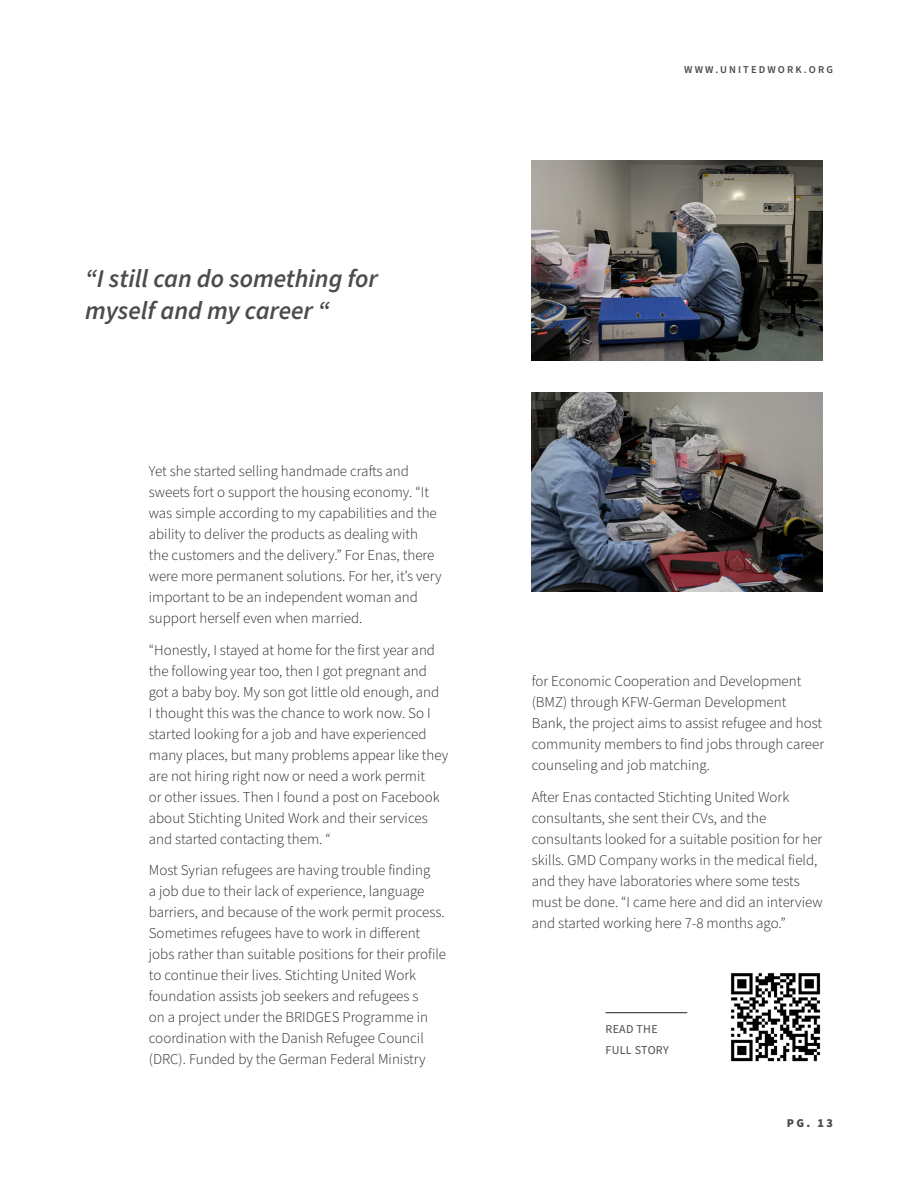
<style>
.page{position:relative;width:918px;height:1188px;background:#fff}
.page>*{position:absolute;margin:0;border:0;box-sizing:border-box;transform-origin:0 0}
.Quote_Text{font:italic 600 25.5px/31.5px "Source Sans Pro";color:#4b4c4d}
.Process_Text{font:300 15px/21px "Source Sans Pro";color:#231f20}
.Title_List{font:12px/21px "Source Sans Pro";letter-spacing:.025em;color:#4b4c4d}
.t1{font:900 12px "Source Sans Pro";color:#4b4c4d}
.t2{font:600 10.5px "Source Sans Pro";letter-spacing:.2em;color:#4b4c4d}
</style>
<div class="page">
<img style="left:532px;top:392px;width:291px;height:200px">
<img style="left:532px;top:161px;width:291px;height:199px">
<img style="left:730px;top:973px;width:91px;height:89px">
<hr style="left:606px;top:1012px;width:81px;height:1px;background:#231f20">
<p class="Quote_Text" style="left:85px;top:264px;width:294px">“I still can do something for myself and my career “</p>
<p class="Process_Text" style="left:149px;top:461px;width:294px">Yet she started selling handmade crafts and sweets fort o support the housing economy. “It was simple according to my capabilities and the ability to deliver the products as dealing with<br>the customers and the delivery.” For Enas, there were more permanent solutions. For her, it’s very important to be an independent woman and support herself even when married.</p>
<p class="Process_Text" style="left:149px;top:640px;width:301px">“Honestly, I stayed at home for the first year and the following year too, then I got pregnant and got a baby boy. My son got little old enough, and<br>I thought this was the chance to work now. So I started looking for a job and have experienced many places, but many problems appear like they are not hiring right now or need a work permit<br>or other issues. Then I found a post on Facebook about Stichting United Work and their services and started contacting them. “</p>
<p class="Process_Text" style="left:149px;top:860px;width:299px">Most Syrian refugees are having trouble finding<br>a job due to their lack of experience, language barriers, and because of the work permit process.<br>Sometimes refugees have to work in different jobs rather than suitable positions for their profile to continue their lives. Stichting United Work foundation assists job seekers and refugees s<br>on a project under the BRIDGES Programme in coordination with the Danish Refugee Council (DRC). Funded by the German Federal Ministry</p>
<p class="t2" style="left:684px;top:63px;width:150px">WWW.UNITEDWORK.ORG</p>
<p class="Process_Text" style="left:532px;top:671px;width:294px">for Economic Cooperation and Development (BMZ) through KFW-German Development Bank, the project aims to assist refugee and host community members to find jobs through career counseling and job matching.</p>
<p class="Process_Text" style="left:532px;top:787px;width:292px">After Enas contacted Stichting United Work consultants, she sent their CVs, and the consultants looked for a suitable position for her skills. GMD Company works in the medical field, and they have laboratories where some tests must be done. “I came here and did an interview and started working here 7-8 months ago.”</p>
<p class="Title_List" style="left:606px;top:1018px;width:65px">READ THE<br>FULL STORY</p>
<p class="t1" style="left:787px;top:1115px;width:48px">PG. 13</p>
</div>
